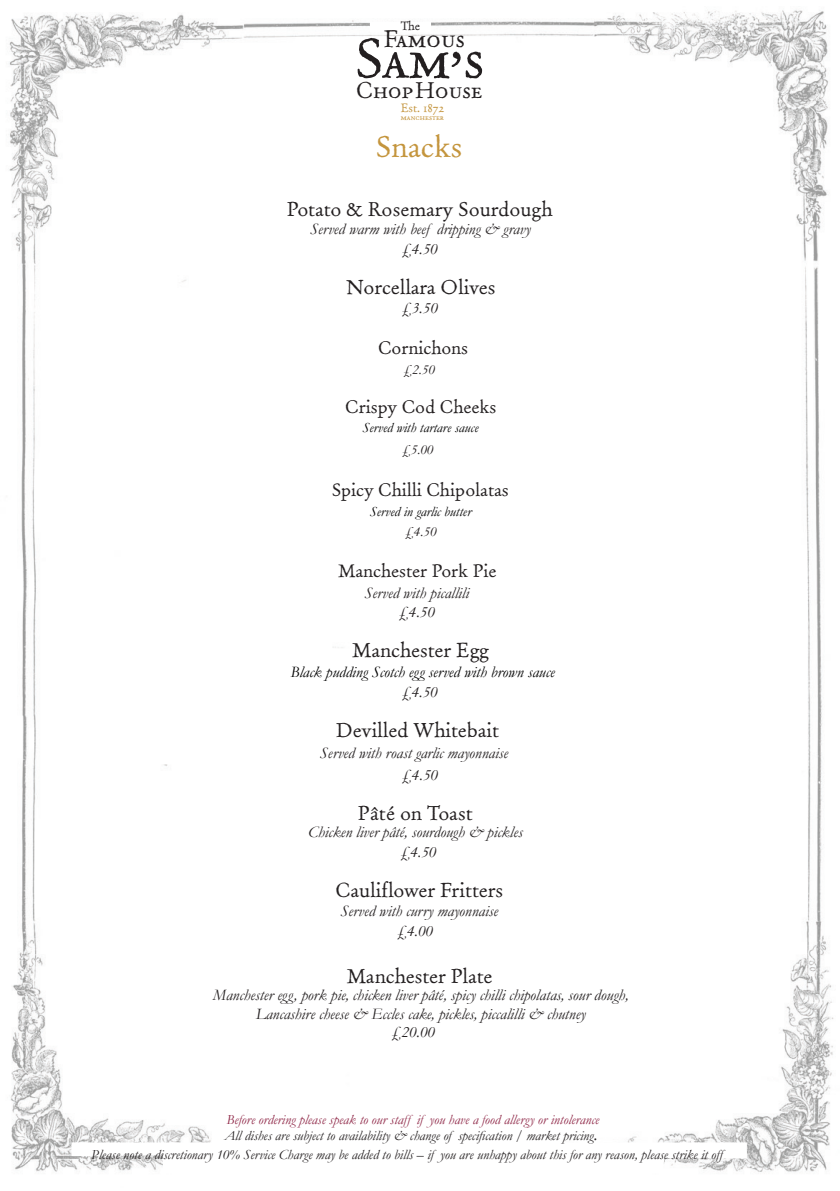
<style>
.page{position:relative;width:840px;height:1191px;background:#fff}
.page>*{position:absolute;margin:0;border:0;box-sizing:border-box;transform-origin:0 0}
.t1{font:54.6px "Old Claude LP Expert";color:#231f20}
.t2{font:53.4px "Old Claude LP Expert";color:#231f20}
.t3{font:30px "Old Claude LP Regular";color:#c4953d}
.t4{font:24px "Old Claude LP Expert";color:#231f20}
.t5{font:22.6px "Old Claude LP Expert";color:#231f20}
.t6{font:20px "Old Claude LP Regular";color:#231f20}
.t7{font:18px "Old Claude LP Regular";color:#231f20}
.t8{font:italic 16px "Garamond";color:#231f20}
.t9{font:italic 16px "Garamond";color:#000001}
.t10{font:italic 14px "Garamond";color:#231f20}
.t11{font:italic 14px "Garamond";color:#8f2747}
.t12{font:italic 14px "Garamond";color:#000001}
.t13{font:12px "Old Claude LP Regular";color:#c4953e}
.t14{font:12px "Old Claude LP Regular";color:#231f20}
.t15{font:8px "Old Claude LP Expert";color:#c4953e}
.s1{font-family:"Old Claude LP Expert"}
.s2{font-family:"Old Claude LP Regular";font-size:56.2px}
.s3{font-family:"Old Claude LP Regular"}
.s4{font-size:17.8px}
</style>
<div class="page">
<img style="left:9px;top:10px;width:825px;height:1162px">
<div style="left:370px;top:23px;width:61px;height:9px;background:#fff"></div>
<svg style="left:71px;top:1142px;width:675px;height:30px"></svg>
<p class="t14" style="left:400px;top:19px;width:21px"><span class="s1">T</span>he</p>
<h3 class="t4" style="left:383px;top:24px;width:83px">Famous</h3>
<h2 class="t2" style="left:448px;top:38px;width:16px">’</h2>
<h1 class="t1" style="left:355px;top:25px;width:131px"><span class="s2">S</span>am s</h1>
<h3 class="t5" style="left:356px;top:76px;width:128px"><span class="s3">C</span>hop<span class="s3">H</span>ouse</h3>
<p class="t13" style="left:400px;top:100px;width:45px">Est. 1872</p>
<p class="t15" style="left:400px;top:112px;width:45px">manchester</p>
<p class="t3" style="left:376px;top:127px;width:88px">Snacks</p>
<p class="t6" style="left:286px;top:196px;width:267px">Potato &amp; Rosemary Sourdough</p>
<p class="t8" style="left:310px;top:218px;width:222px">Served warm with beef dripping &amp; gravy</p>
<p class="t8" style="left:401px;top:238px;width:38px">£4.50</p>
<p class="t6" style="left:346px;top:274px;width:151px">Norcellara Olives</p>
<p class="t8" style="left:401px;top:297px;width:38px">£3.50</p>
<p class="t7" style="left:378px;top:336px;width:92px">Cornichons</p>
<p class="t10" style="left:403px;top:360px;width:33px">£2.50</p>
<p class="t7" style="left:345px;top:395px;width:153px">Crispy Cod Cheeks</p>
<p class="t12" style="left:362px;top:418px;width:117px">Served with tartare sauce</p>
<p class="t10" style="left:402px;top:440px;width:33px">£5.00</p>
<p class="t7" style="left:332px;top:478px;width:178px">Spicy Chilli Chipolatas</p>
<p class="t12" style="left:369px;top:502px;width:103px">Served in garlic butter</p>
<p class="t10" style="left:405px;top:522px;width:33px">£4.50</p>
<p class="t7" style="left:338px;top:559px;width:159px">Manchester Pork Pie</p>
<p class="t8" style="left:364px;top:582px;width:106px">Served with picallili</p>
<p class="t8" style="left:398px;top:601px;width:38px">£4.50</p>
<p class="t6" style="left:352px;top:637px;width:138px">Manchester Egg</p>
<p class="t9" style="left:290px;top:660px;width:266px">Black pudding Scotch egg served with brown sauce</p>
<p class="t8" style="left:401px;top:681px;width:38px">£4.50</p>
<p class="t6" style="left:336px;top:718px;width:164px">Devilled Whitebait</p>
<p class="t8" style="left:320px;top:741px;width:189px">Served with roast garlic mayonnaise</p>
<p class="t8" style="left:402px;top:763px;width:38px">£4.50</p>
<p class="t6" style="left:357px;top:800px;width:116px">Pâté on Toast</p>
<p class="t8" style="left:308px;top:821px;width:216px">Chicken liver pâté, sourdough &amp; pickles</p>
<p class="t8" style="left:400px;top:840px;width:38px">£4.50</p>
<p class="t6" style="left:335px;top:877px;width:169px">Cauliflower Fritters</p>
<p class="t8" style="left:340px;top:900px;width:159px">Served with curry mayonnaise</p>
<p class="t8" style="left:397px;top:920px;width:38px">£4.00</p>
<p class="t6" style="left:347px;top:964px;width:147px">Manchester Plate</p>
<p class="t8" style="left:213px;top:984px;width:417px">Manchester egg, pork pie, chicken liver pâté, spicy chilli chipolatas, sour dough,</p>
<p class="t8" style="left:256px;top:1003px;width:331px">Lancashire cheese &amp; Eccles cake, pickles, piccalilli &amp; chutney</p>
<p class="t8" style="left:391px;top:1021px;width:45px">£20.00</p>
<p class="t11" style="left:226px;top:1110px;width:374px">Before ordering please speak to our staff if you have a food allergy or intolerance</p>
<p class="t10" style="left:224px;top:1126px;width:374px">All dishes are subject to availability &amp; change of specification / market pricing<span class="s4">.</span></p>
<p class="t10" style="left:91px;top:1144px;width:632px">Please note a discretionary 10% Service Charge may be added to bills – if you are unhappy about this for any reason, please strike it off</p>
</div>
